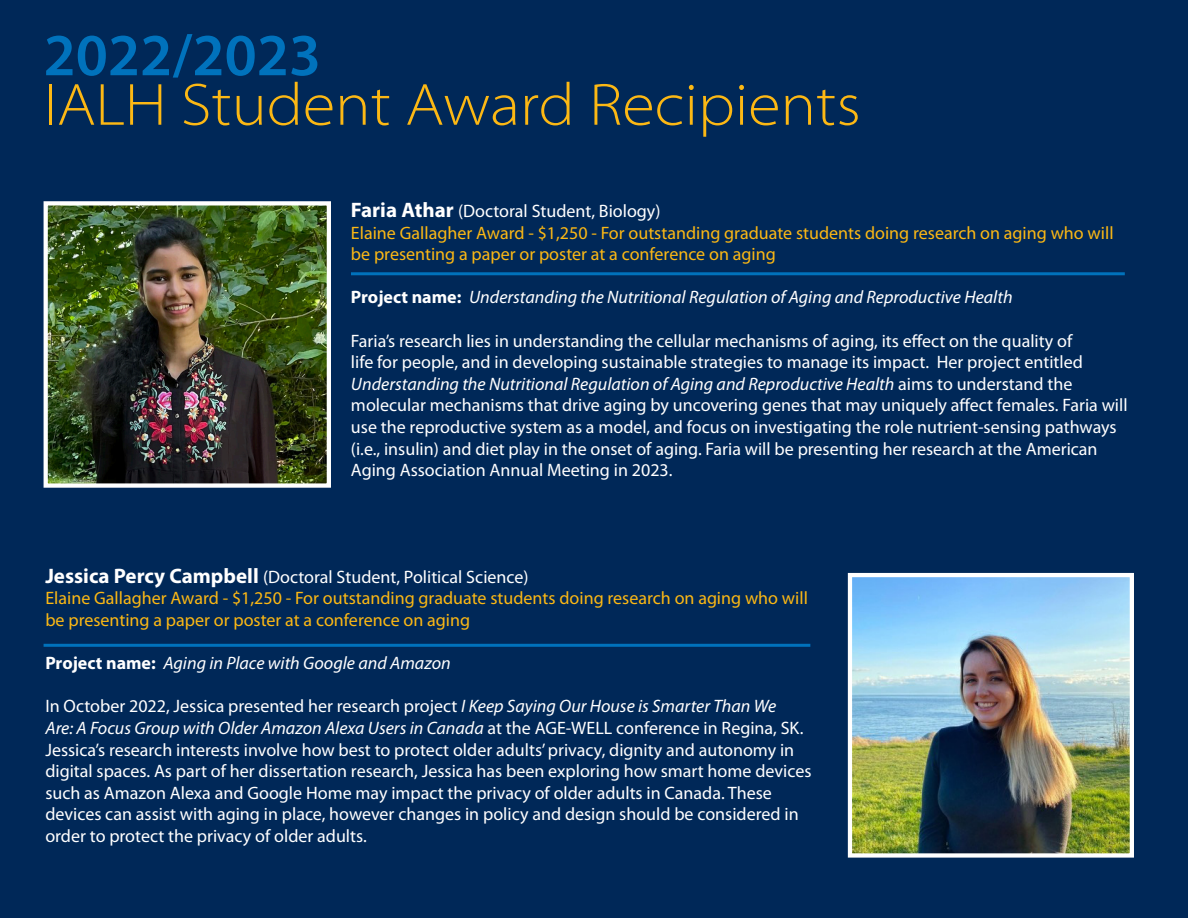
<style>
.page{position:relative;width:1188px;height:918px;background:#fff}
.page>*{position:absolute;margin:0;border:0;box-sizing:border-box;transform-origin:0 0}
.t1{font:300 semi-expanded 60px "Myriad Pro";color:#fcb814}
.t2{font:600 60px "Myriad Pro";color:#0072bc}
.t3{font:18px/21.6px "Myriad Pro";color:#fff}
.t4{font:18px/21.6px "Myriad Pro";color:#fcb814}
.t5{font:italic 18px "Myriad Pro";color:#fff}
.s1{font-weight:700;font-size:21px}
.s2{font-weight:700;font-style:normal}
.s3{font-style:italic}
</style>
<div class="page">
<div style="left:1px;top:1px;width:1186px;height:916px;background:#002858"></div>
<img style="left:49px;top:206px;width:277px;height:277px">
<div style="left:44px;top:201px;width:287px;height:287px;border:4px solid #fff"></div>
<hr style="left:351px;top:272px;width:774px;height:3px;background:#0072bc">
<img style="left:853px;top:578px;width:276px;height:275px">
<div style="left:848px;top:573px;width:286px;height:285px;border:4px solid #fff"></div>
<hr style="left:44px;top:644px;width:766px;height:3px;background:#0072bc">
<p class="t2" style="left:44px;top:17px;width:279px">2022/2023</p>
<p class="t1" style="left:44px;top:68px;width:819px">IALH Student Award Recipients</p>
<p class="t3" style="left:351px;top:200px;width:311px"><span class="s1">Faria Athar</span> (Doctoral Student, Biology)</p>
<p class="t4" style="left:351px;top:221px;width:764px">Elaine Gallagher Award - $1,250 - For outstanding graduate students doing research on aging who will be presenting a paper or poster at a conference on aging</p>
<p class="t5" style="left:351px;top:286px;width:663px"><span class="s2">Project name:</span> Understanding the Nutritional Regulation of Aging and Reproductive Health</p>
<p class="t3" style="left:351px;top:329px;width:778px">Faria’s research lies in understanding the cellular mechanisms of aging, its effect on the quality of<br>life for people, and in developing sustainable strategies to manage its impact. Her project entitled <span class="s3">Understanding the Nutritional Regulation of Aging and Reproductive Health</span> aims to understand the molecular mechanisms that drive aging by uncovering genes that may uniquely affect females. Faria will use the reproductive system as a model, and focus on investigating the role nutrient-sensing pathways (i.e., insulin) and diet play in the onset of aging. Faria will be presenting her research at the American Aging Association Annual Meeting in 2023.</p>
<p class="t3" style="left:45px;top:566px;width:485px"><span class="s1">Jessica Percy Campbell</span> (Doctoral Student, Political Science)</p>
<p class="t4" style="left:45px;top:587px;width:764px">Elaine Gallagher Award - $1,250 - For outstanding graduate students doing research on aging who will be presenting a paper or poster at a conference on aging</p>
<p class="t5" style="left:45px;top:652px;width:407px"><span class="s2">Project name:</span> Aging in Place with Google and Amazon</p>
<p class="t3" style="left:45px;top:695px;width:768px">In October 2022, Jessica presented her research project <span class="s3">I Keep Saying Our House is Smarter Than We<br>Are: A Focus Group with Older Amazon Alexa Users in Canada</span> at the AGE-WELL conference in Regina, SK.<br>Jessica’s research interests involve how best to protect older adults’ privacy, dignity and autonomy in digital spaces. As part of her dissertation research, Jessica has been exploring how smart home devices such as Amazon Alexa and Google Home may impact the privacy of older adults in Canada. These devices can assist with aging in place, however changes in policy and design should be considered in order to protect the privacy of older adults.</p>
</div>
